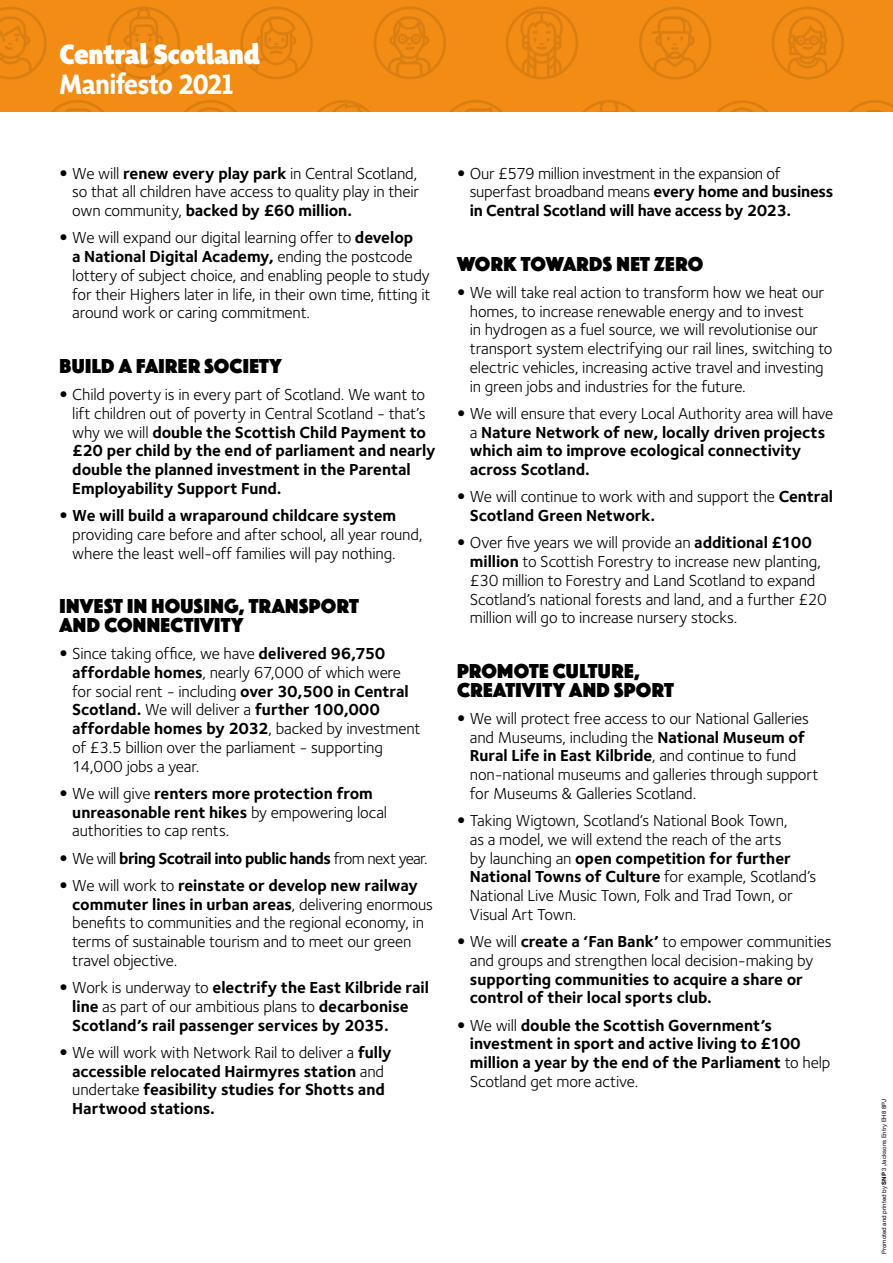
<style>
.page{position:relative;width:893px;height:1263px;background:#fff}
.page>*{position:absolute;margin:0;border:0;box-sizing:border-box;transform-origin:0 0}
.t1{font:900 28.5px "Sensibility";letter-spacing:-.01em;color:#fff}
.t2{font:700 28.5px "Sensibility";letter-spacing:-.015em;color:#fff}
.t3{font:21px/18.8px "Phosphate Solid";letter-spacing:.01em;color:#000}
.t4{font:16.5px/18.8px "Foundry Sterling";letter-spacing:-.01em;color:#000}
.t5{font:700 16.5px/18.8px "Foundry Sterling";letter-spacing:-.005em;color:#000}
.t6{font:700 16.5px "Foundry Sterling";letter-spacing:-.035em;color:#000}
.t7{font:6px "Helvetica Neue";letter-spacing:.01em;color:#000}
.s1{font-family:"Avenir"}
.s2{font-weight:700}
.s3{font-family:"Avenir";font-weight:400}
.s4{font-weight:400}
.s5{font-family:"Helvetica Neue East A";font-weight:700}
</style>
<div class="page">
<img style="left:0;top:0;width:893px;height:112px">
<h1 class="t1" style="left:60px;top:38px;width:202px">Central Scotland</h1>
<h1 class="t2" style="left:60px;top:68px;width:175px">Manifesto 2021</h1>
<p class="t4" style="left:72px;top:164px;width:348px;text-align:justify;text-indent:-13px"><span class="s1">•</span> We will <span class="s2">renew every play park</span> in Central Scotland, so that all children have access to quality play in their own community, <span class="s2">backed by £60 million.</span></p>
<p class="t4" style="left:72px;top:228px;width:360px;text-indent:-13px"><span class="s1">•</span> We will expand our digital learning offer to <span class="s2">develop<br>a National Digital Academy,</span> ending the postcode lottery of subject choice, and enabling people to study for their Highers later in life, in their own time, fitting it around work or caring commitment.</p>
<p class="t3" style="left:60px;top:355px;width:224px">BUILD A FAIRER SOCIETY</p>
<p class="t5" style="left:72px;top:385px;width:365px;text-indent:-13px"><span class="s3">•</span> <span class="s4">Child poverty is in every part of Scotland. We want to lift children out of poverty in Central Scotland - that’s why we will</span> double the Scottish Child Payment to £20 per child by the end of parliament and nearly double the planned investment in the Parental Employability Support Fund.</p>
<p class="t4" style="left:72px;top:506px;width:352px;text-indent:-13px"><span class="s1">•</span> <span class="s2">We will build a wraparound childcare system </span>providing care before and after school, all year round, where the least well-off families will pay nothing.</p>
<p class="t3" style="left:60px;top:596px;width:301px">INVEST IN HOUSING, TRANSPORT<br>AND CONNECTIVITY</p>
<p class="t4" style="left:72px;top:644px;width:350px;text-indent:-13px"><span class="s1">•</span> Since taking office, we have <span class="s2">delivered 96,750 affordable homes</span>, nearly 67,000 of which were for social rent - including <span class="s2">over 30,500 in Central Scotland.</span> We will deliver a <span class="s2">further 100,000 affordable homes by 2032</span>, backed by investment of £3.5 billion over the parliament - supporting 14,000 jobs a year.</p>
<p class="t4" style="left:72px;top:784px;width:316px;text-indent:-13px"><span class="s1">•</span> We will give <span class="s2">renters more protection from unreasonable rent hikes</span> by empowering local authorities to cap rents.</p>
<p class="t6" style="left:60px;top:848px;width:370px"><span class="s3">•</span> <span class="s4">We will</span> bring Scotrail into public hands <span class="s4">from next year.</span></p>
<p class="t4" style="left:72px;top:876px;width:362px;text-indent:-13px"><span class="s1">•</span> We will work to <span class="s2">reinstate or develop new railway commuter lines in urban areas</span>, delivering enormous benefits to communities and the regional economy, in terms of sustainable tourism and to meet our green travel objective.</p>
<p class="t5" style="left:72px;top:978px;width:358px;text-indent:-13px"><span class="s3">•</span> <span class="s4">Work is underway to</span> electrify the East Kilbride rail line <span class="s4">as part of our ambitious plans to</span> decarbonise<br>Scotland’s rail passenger services by 2035.</p>
<p class="t5" style="left:72px;top:1043px;width:321px;text-indent:-13px"><span class="s3">•</span> <span class="s4">We will work with Network Rail to deliver a</span> fully accessible relocated Hairmyres station <span class="s4">and undertake</span> feasibility studies for Shotts and Hartwood stations.</p>
<p class="t4" style="left:470px;top:163px;width:365px;text-indent:-13px"><span class="s1">•</span> Our £579 million investment in the expansion of superfast broadband means <span class="s2">every home and business in Central Scotland will have access by 2023.</span></p>
<p class="t3" style="left:457px;top:253px;width:248px">WORK TOWARDS NET ZERO</p>
<p class="t4" style="left:470px;top:283px;width:364px;text-indent:-13px"><span class="s1">•</span> We will take real action to transform how we heat our homes, to increase renewable energy and to invest<br>in hydrogen as a fuel source, we will revolutionise our transport system electrifying our rail lines, switching to electric vehicles, increasing active travel and investing in green jobs and industries for the future.</p>
<p class="t5" style="left:470px;top:404px;width:365px;text-indent:-13px"><span class="s3">•</span> <span class="s4">We will ensure that every Local Authority area will have a</span> Nature Network of new, locally driven projects which aim to improve ecological connectivity across Scotland.</p>
<p class="t4" style="left:470px;top:487px;width:365px;text-indent:-13px"><span class="s1">•</span> We will continue to work with and support the <span class="s2">Central<br>Scotland Green Network.</span></p>
<p class="t4" style="left:470px;top:533px;width:359px;text-indent:-13px"><span class="s1">•</span> Over five years we will provide an <span class="s2">additional £100 million</span> to Scottish Forestry to increase new planting, £30 million to Forestry and Land Scotland to expand Scotland’s national forests and land, and a further £20 million will go to increase nursery stocks.</p>
<p class="t3" style="left:457px;top:660px;width:218px">PROMOTE CULTURE,<br>CREATIVITY AND SPORT</p>
<p class="t4" style="left:470px;top:709px;width:350px;text-indent:-13px"><span class="s1">•</span> We will protect free access to our National Galleries and Museums, including the <span class="s2">National Museum of Rural Life in East Kilbride</span>, and continue to fund non-national museums and galleries through support for Museums &amp; Galleries Scotland.</p>
<p class="t4" style="left:470px;top:811px;width:348px;text-indent:-13px"><span class="s1">•</span> Taking Wigtown, Scotland’s National Book Town,<br>as a model, we will extend the reach of the arts<br>by launching an <span class="s2">open competition for further National Towns of Culture</span> for example, Scotland’s National Live Music Town, Folk and Trad Town, or Visual Art Town.</p>
<p class="t4" style="left:457px;top:932px;width:376px;text-align:center"><span class="s1">•</span> We will <span class="s2">create a ‘Fan Bank’</span> to empower communities and groups and strengthen local decision-making by</p>
<p class="t5" style="left:470px;top:969px;width:335px">supporting communities to acquire a share or control of their local sports club.</p>
<p class="t5" style="left:470px;top:1015px;width:362px;text-indent:-13px"><span class="s3">•</span> <span class="s4">We will</span> double the Scottish Government’s investment in sport and active living to £100 million a year by the end of the Parliament <span class="s4">to help Scotland get more active.</span></p>
<p class="t7" style="left:880px;top:1254px;width:156px;rotate:-90deg">Promoted and printed by <span class="s5">SNP</span> 3 Jacksons Entry EH8 8PJ</p>
</div>
